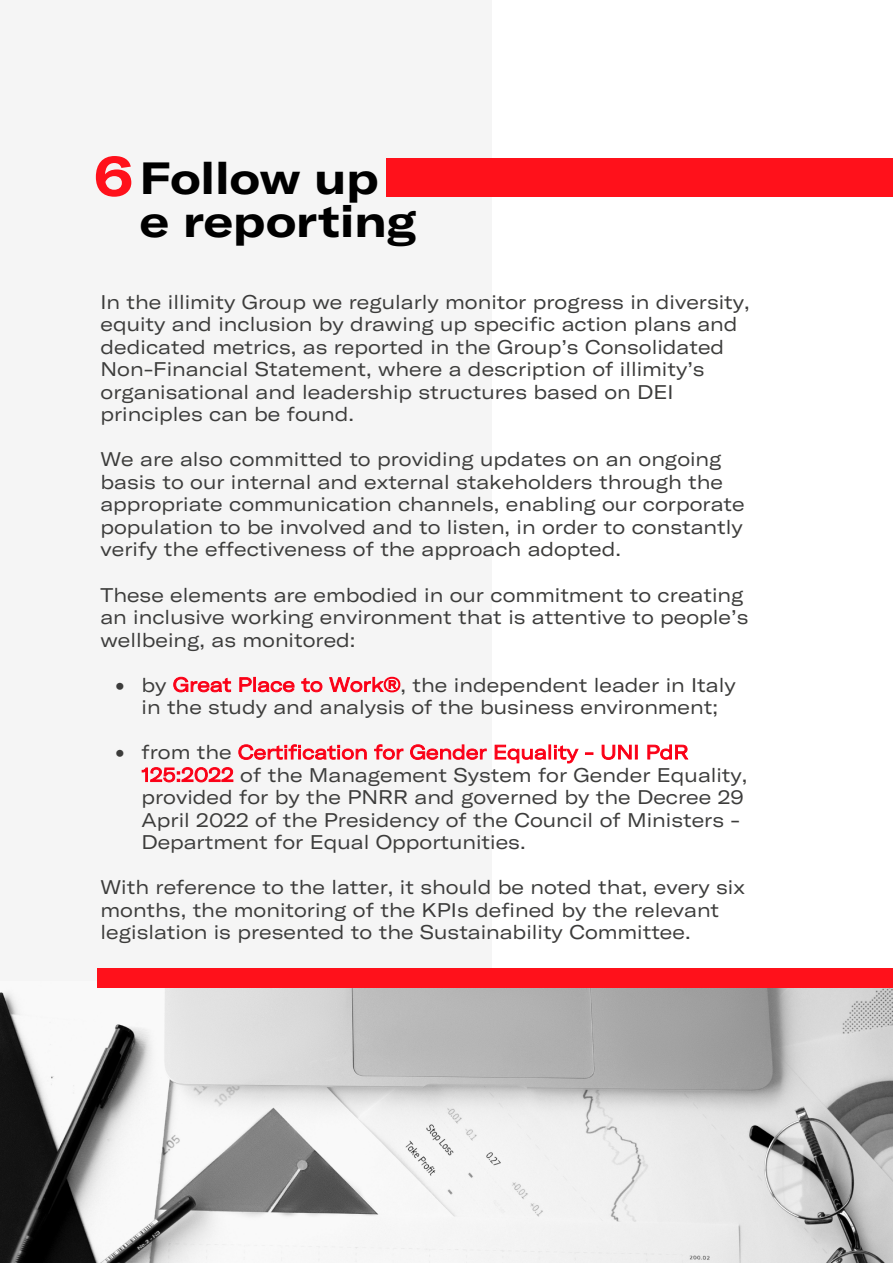
<style>
.page{position:relative;width:893px;height:1263px;background:#fff}
.page>*{position:absolute;margin:0;border:0;box-sizing:border-box;transform-origin:0 0}
.t1{font:700 expanded 55.5px "GT America";color:#ff111b}
.t2{font:700 expanded 44.4px/43.5px "GT America";color:#000}
.t3{font:expanded 19.5px/22.5px "GT America";color:#3c3c3b}
.s1{color:#fb0016}
</style>
<div class="page">
<div style="left:0;top:0;width:492px;height:1109px;background:#f5f5f5"></div>
<img style="left:0;top:987px;width:893px;height:276px">
<div style="left:387px;top:159px;width:506px;height:38px;background:#ff111b"></div>
<div style="left:97px;top:968px;width:796px;height:19px;background:#ff111b"></div>
<h1 class="t1" style="left:94px;top:141px;width:41px">6</h1>
<h2 class="t2" style="left:140px;top:156px;width:278px">Follow up e reporting</h2>
<p class="t3" style="left:101px;top:291px;width:651px">In the illimity Group we regularly monitor progress in diversity, equity and inclusion by drawing up specific action plans and dedicated metrics, as reported in the Group’s Consolidated Non-Financial Statement, where a description of illimity’s organisational and leadership structures based on DEI principles can be found.</p>
<p class="t3" style="left:101px;top:448px;width:646px">We are also committed to providing updates on an ongoing basis to our internal and external stakeholders through the appropriate communication channels, enabling our corporate population to be involved and to listen, in order to constantly verify the effectiveness of the approach adopted.</p>
<p class="t3" style="left:101px;top:583px;width:649px">These elements are embodied in our commitment to creating an inclusive working environment that is attentive to people’s wellbeing, as monitored:</p>
<p class="t3" style="left:116px;top:673px;width:622px;text-align:center">• by <span class="s1">Great Place to Work®</span>, the independent leader in Italy in the study and analysis of the business environment;</p>
<p class="t3" style="left:142px;top:741px;width:607px;text-indent:-26px">• from the <span class="s1">Certification for Gender Equality - UNI PdR 125:2022</span> of the Management System for Gender Equality, provided for by the PNRR and governed by the Decree 29<br>April 2022 of the Presidency of the Council of Ministers - Department for Equal Opportunities.</p>
<p class="t3" style="left:101px;top:876px;width:646px">With reference to the latter, it should be noted that, every six months, the monitoring of the KPIs defined by the relevant legislation is presented to the Sustainability Committee.</p>
</div>
